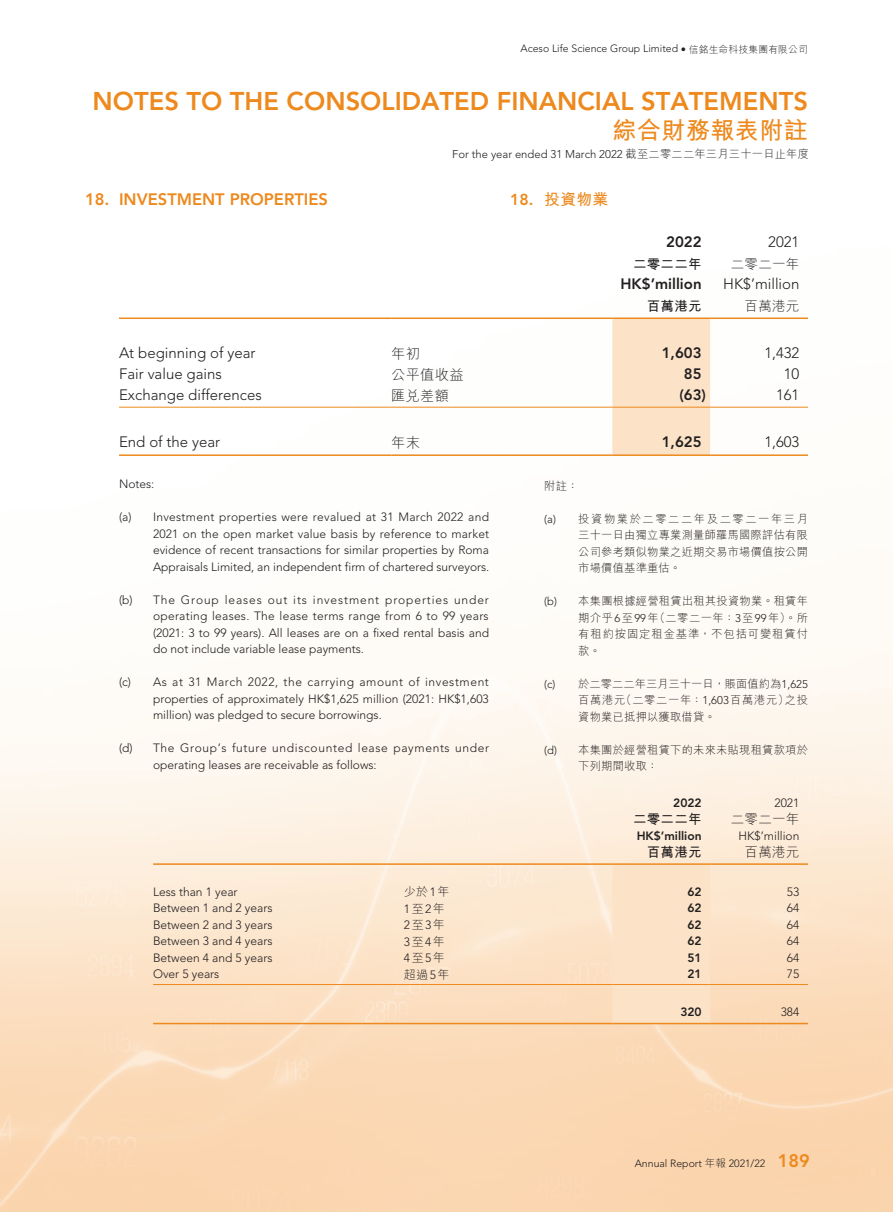
<style>
.page{position:relative;width:893px;height:1212px;background:#fff}
.page>*{position:absolute;margin:0;border:0;box-sizing:border-box;transform-origin:0 0}
.t1{font:800 25.5px "Avenir LT Std";color:#ed891d}
.t2{font:700 24px "M Hei HK";letter-spacing:.02em;color:#ed891d}
.t3{font:800 18px "Avenir LT Std";color:#ed891d}
._01_H1_E{font:800 16.5px "Avenir LT Std";color:#ed891d}
._001_H1_C{font:700 15.75px "M Hei HK";color:#ed891d}
._50_Table_txt{font:300 15px "Avenir LT Std";color:#231f20}
._50_Table_txt-2{font:800 15px "Avenir LT Std";color:#231f20}
._000_txt_C{font:300 14.25px "M Hei HK";letter-spacing:.02em;color:#231f20}
._50_Table_txt-3{font:700 13.5px "M Hei HK";letter-spacing:.02em;color:#231f20}
._50_Table_txt-4{font:300 13.5px "M Hei HK";letter-spacing:.02em;color:#231f20}
._51_N_Table_txt{font:700 13.5px "M Hei HK";letter-spacing:.02em;color:#231f20}
._51_N_Table_txt-2{font:300 13.5px "M Hei HK";letter-spacing:.02em;color:#231f20}
._06_Notes_E{font:300 12px/16.5px "Avenir LT Std";color:#231f20;text-align:justify}
._51_N_Table_txt-3{font:300 12px "Avenir LT Std";color:#231f20}
._06_Notes_E-2{font:300 12px/16.5px "Avenir LT Std";letter-spacing:.055em;color:#231f20}
._51_N_Table_txt-4{font:800 12px "Avenir LT Std";color:#231f20}
._51_N_Table_txt-5{font:300 12px "M Hei HK";color:#231f20}
._006_Notes_C{font:300 11.25px/16.5px "M Hei HK";letter-spacing:.02em;color:#231f20;text-align:justify}
.t4{font:300 11.25px "Avenir LT Std";color:#231f20}
.t5{font:300 10.5px "Avenir LT Std";color:#231f20}
.s1{font-family:"M Hei HK";font-size:9.75px}
.s2{font-family:"M Hei HK"}
.s3{font-family:"Avenir LT Std"}
.s4{font-family:"Avenir LT Std";font-weight:800}
</style>
<div class="page">
<div style="left:612px;top:319px;width:98px;height:135px;background:#fce3c8"></div>
<hr style="left:119px;top:317px;width:272px;height:2px;background:#ed891d">
<hr style="left:391px;top:317px;width:221px;height:2px;background:#ed891d">
<hr style="left:612px;top:317px;width:98px;height:2px;background:#ed891d">
<hr style="left:710px;top:317px;width:98px;height:2px;background:#ed891d">
<hr style="left:119px;top:407px;width:272px;height:1px;background:#ed891d">
<hr style="left:391px;top:407px;width:221px;height:1px;background:#ed891d">
<hr style="left:612px;top:407px;width:98px;height:1px;background:#ed891d">
<hr style="left:710px;top:407px;width:98px;height:1px;background:#ed891d">
<hr style="left:119px;top:454px;width:272px;height:2px;background:#ed891d">
<hr style="left:391px;top:454px;width:221px;height:2px;background:#ed891d">
<hr style="left:612px;top:454px;width:98px;height:2px;background:#ed891d">
<hr style="left:710px;top:454px;width:98px;height:2px;background:#ed891d">
<div style="left:612px;top:865px;width:98px;height:158px;background:#fce3c8"></div>
<hr style="left:153px;top:863px;width:251px;height:2px;background:#ed891d">
<hr style="left:404px;top:863px;width:208px;height:2px;background:#ed891d">
<hr style="left:612px;top:863px;width:98px;height:2px;background:#ed891d">
<hr style="left:710px;top:863px;width:98px;height:2px;background:#ed891d">
<hr style="left:153px;top:984px;width:251px;height:1px;background:#ed891d">
<hr style="left:404px;top:984px;width:208px;height:1px;background:#ed891d">
<hr style="left:612px;top:984px;width:98px;height:1px;background:#ed891d">
<hr style="left:710px;top:984px;width:98px;height:1px;background:#ed891d">
<hr style="left:153px;top:1023px;width:251px;height:1px;background:#ed891d">
<hr style="left:404px;top:1023px;width:208px;height:1px;background:#ed891d">
<hr style="left:612px;top:1023px;width:98px;height:1px;background:#ed891d">
<hr style="left:710px;top:1023px;width:98px;height:1px;background:#ed891d">
<p class="t5" style="left:520px;top:43px;width:289px">Aceso Life Science Group Limited • <span class="s1">信銘生命科技集團有限公司</span></p>
<h1 class="t1" style="left:93px;top:86px;width:717px">NOTES TO THE CONSOLIDATED FINANCIAL STATEMENTS</h1>
<h2 class="t2" style="left:612px;top:113px;width:197px">綜合財務報表附註</h2>
<p class="t4" style="left:452px;top:147px;width:358px">For the year ended 31 March 2022 <span class="s2">截至二零二二年三月三十一日止年度</span></p>
<p class="_01_H1_E" style="left:85px;top:190px;width:245px">18. INVESTMENT PROPERTIES</p>
<p class="_50_Table_txt-2" style="left:666px;top:233px;width:37px">2022</p>
<p class="_50_Table_txt" style="left:768px;top:233px;width:33px">2021</p>
<p class="_50_Table_txt-3" style="left:633px;top:254px;width:70px">二零二二年</p>
<p class="_50_Table_txt-4" style="left:731px;top:257px;width:70px">二零二一年</p>
<p class="_50_Table_txt-2" style="left:620px;top:275px;width:83px">HK$’million</p>
<p class="_50_Table_txt" style="left:723px;top:275px;width:78px">HK$’million</p>
<p class="_50_Table_txt-3" style="left:647px;top:296px;width:56px">百萬港元</p>
<p class="_50_Table_txt-4" style="left:745px;top:299px;width:56px">百萬港元</p>
<p class="_50_Table_txt" style="left:119px;top:344px;width:138px">At beginning of year</p>
<p class="_000_txt_C" style="left:391px;top:347px;width:30px">年初</p>
<p class="_50_Table_txt-2" style="left:662px;top:344px;width:41px">1,603</p>
<p class="_50_Table_txt" style="left:764px;top:344px;width:37px">1,432</p>
<p class="_50_Table_txt" style="left:119px;top:365px;width:104px">Fair value gains</p>
<p class="_000_txt_C" style="left:391px;top:368px;width:74px">公平值收益</p>
<p class="_50_Table_txt-2" style="left:684px;top:365px;width:19px">85</p>
<p class="_50_Table_txt" style="left:784px;top:365px;width:17px">10</p>
<p class="_50_Table_txt" style="left:119px;top:386px;width:144px">Exchange differences</p>
<p class="_000_txt_C" style="left:391px;top:389px;width:59px">匯兌差額</p>
<p class="_50_Table_txt-2" style="left:679px;top:386px;width:28px">(63)</p>
<p class="_50_Table_txt" style="left:776px;top:386px;width:25px">161</p>
<p class="_50_Table_txt" style="left:119px;top:433px;width:103px">End of the year</p>
<p class="_000_txt_C" style="left:391px;top:435px;width:30px">年末</p>
<p class="_50_Table_txt-2" style="left:662px;top:433px;width:41px">1,625</p>
<p class="_50_Table_txt" style="left:764px;top:433px;width:37px">1,603</p>
<p class="_06_Notes_E" style="left:119px;top:476px;width:37px">Notes:</p>
<p class="_06_Notes_E" style="left:153px;top:509px;width:338px;text-indent:-34px">(a) Investment properties were revalued at 31 March 2022 and 2021 on the open market value basis by reference to market evidence of recent transactions for similar properties by Roma Appraisals Limited, an independent firm of chartered surveyors.</p>
<p class="_06_Notes_E" style="left:153px;top:591px;width:337px;text-indent:-34px">(b) The Group leases out its investment properties under operating leases. The lease terms range from 6 to 99 years (2021: 3 to 99 years). All leases are on a fixed rental basis and do not include variable lease payments.</p>
<p class="_06_Notes_E" style="left:153px;top:674px;width:337px;text-indent:-34px">(c) As at 31 March 2022, the carrying amount of investment properties of approximately HK$1,625 million (2021: HK$1,603 million) was pledged to secure borrowings.</p>
<p class="_06_Notes_E-2" style="left:153px;top:740px;width:338px;text-indent:-34px">(d) The Group’s future undiscounted lease payments under operating leases are receivable as follows:</p>
<p class="_51_N_Table_txt-4" style="left:673px;top:796px;width:30px">2022</p>
<p class="_51_N_Table_txt-3" style="left:774px;top:796px;width:26px">2021</p>
<p class="_51_N_Table_txt" style="left:633px;top:809px;width:70px">二零二二年</p>
<p class="_51_N_Table_txt-2" style="left:731px;top:812px;width:70px">二零二一年</p>
<p class="_51_N_Table_txt-4" style="left:637px;top:829px;width:66px">HK$’million</p>
<p class="_51_N_Table_txt-3" style="left:738px;top:829px;width:62px">HK$’million</p>
<p class="_51_N_Table_txt" style="left:647px;top:842px;width:56px">百萬港元</p>
<p class="_51_N_Table_txt-2" style="left:745px;top:845px;width:56px">百萬港元</p>
<p class="_51_N_Table_txt-3" style="left:153px;top:884px;width:86px">Less than 1 year</p>
<p class="_51_N_Table_txt-5" style="left:404px;top:886px;width:47px">少於<span class="s3">1</span>年</p>
<p class="_51_N_Table_txt-4" style="left:687px;top:884px;width:16px">62</p>
<p class="_51_N_Table_txt-3" style="left:787px;top:884px;width:14px">53</p>
<p class="_51_N_Table_txt-3" style="left:153px;top:901px;width:121px">Between 1 and 2 years</p>
<p class="_51_N_Table_txt-3" style="left:404px;top:902px;width:42px">1<span class="s2">至</span>2<span class="s2">年</span></p>
<p class="_51_N_Table_txt-4" style="left:687px;top:901px;width:16px">62</p>
<p class="_51_N_Table_txt-3" style="left:787px;top:901px;width:14px">64</p>
<p class="_51_N_Table_txt-3" style="left:153px;top:917px;width:121px">Between 2 and 3 years</p>
<p class="_51_N_Table_txt-3" style="left:404px;top:918px;width:42px">2<span class="s2">至</span>3<span class="s2">年</span></p>
<p class="_51_N_Table_txt-4" style="left:687px;top:917px;width:16px">62</p>
<p class="_51_N_Table_txt-3" style="left:787px;top:917px;width:14px">64</p>
<p class="_51_N_Table_txt-3" style="left:153px;top:934px;width:121px">Between 3 and 4 years</p>
<p class="_51_N_Table_txt-3" style="left:404px;top:935px;width:42px">3<span class="s2">至</span>4<span class="s2">年</span></p>
<p class="_51_N_Table_txt-4" style="left:687px;top:934px;width:16px">62</p>
<p class="_51_N_Table_txt-3" style="left:787px;top:934px;width:14px">64</p>
<p class="_51_N_Table_txt-3" style="left:153px;top:950px;width:121px">Between 4 and 5 years</p>
<p class="_51_N_Table_txt-3" style="left:404px;top:951px;width:42px">4<span class="s2">至</span>5<span class="s2">年</span></p>
<p class="_51_N_Table_txt-4" style="left:687px;top:950px;width:16px">51</p>
<p class="_51_N_Table_txt-3" style="left:787px;top:950px;width:14px">64</p>
<p class="_51_N_Table_txt-3" style="left:153px;top:967px;width:68px">Over 5 years</p>
<p class="_51_N_Table_txt-5" style="left:404px;top:968px;width:47px">超過<span class="s3">5</span>年</p>
<p class="_51_N_Table_txt-4" style="left:687px;top:967px;width:16px">21</p>
<p class="_51_N_Table_txt-3" style="left:787px;top:967px;width:14px">75</p>
<p class="_51_N_Table_txt-4" style="left:680px;top:1004px;width:23px">320</p>
<p class="_51_N_Table_txt-3" style="left:781px;top:1005px;width:20px">384</p>
<p class="_001_H1_C" style="left:510px;top:188px;width:99px"><span class="s4">18.</span> 投資物業</p>
<p class="_006_Notes_C" style="left:544px;top:477px;width:35px">附註：</p>
<p class="_006_Notes_C" style="left:578px;top:510px;width:231px;text-indent:-34px"><span class="s3">(a)</span> 投資物業於二零二二年及二零二一年三月三十一日由獨立專業測量師羅馬國際評估有限公司參考類似物業之近期交易市場價值按公開市場價值基準重估。</p>
<p class="_006_Notes_C" style="left:578px;top:593px;width:231px;text-indent:-34px"><span class="s3">(b)</span> 本集團根據經營租賃出租其投資物業。租賃年期介乎<span class="s3">6</span>至<span class="s3">99</span>年（二零二一年：<span class="s3">3</span>至<span class="s3">99</span>年）。所有租約按固定租金基準，不包括可變租賃付款。</p>
<p class="_006_Notes_C" style="left:578px;top:675px;width:231px;text-indent:-34px"><span class="s3">(c)</span> 於二零二二年三月三十一日，賬面值約為<span class="s3">1,625</span>百萬港元（二零二一年：<span class="s3">1,603</span>百萬港元）之投資物業已抵押以獲取借貸。</p>
<p class="_006_Notes_C" style="left:578px;top:741px;width:231px;text-indent:-34px"><span class="s3">(d)</span> 本集團於經營租賃下的未來未貼現租賃款項於下列期間收取：</p>
<p class="t5" style="left:635px;top:1157px;width:132px">Annual Report <span class="s2">年報</span> 2021/22</p>
<h3 class="t3" style="left:778px;top:1150px;width:33px">189</h3>
</div>
